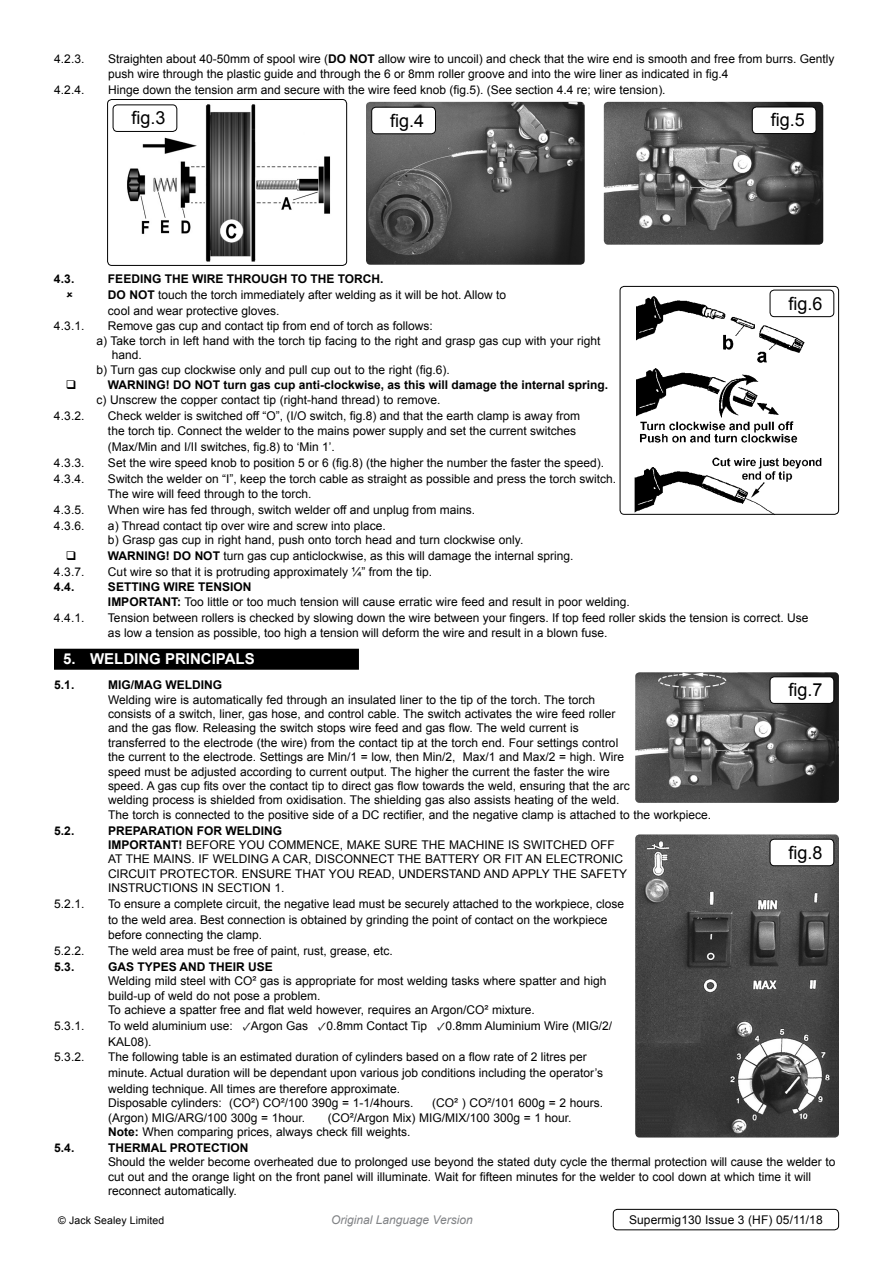
<style>
.page{position:relative;width:893px;height:1263px;background:#fff}
.page>*{position:absolute;margin:0;border:0;box-sizing:border-box;transform-origin:0 0}
.t1{font:18px "Arial";color:#000}
.t2{font:700 15px "Arial";color:#fff}
.t3{font:12px/14.4px "Arial";color:#000}
.t4{font:700 12px "Arial";color:#000}
.t5{font:italic 12px "Arial";color:#808285}
.t6{font:10.5px "Arial";letter-spacing:.01em;color:#000}
.s1{font-weight:700}
.s2{font-family:"Minion Pro";font-weight:700}
</style>
<div class="page">
<div style="left:54px;top:649px;width:305px;height:21px;background:#000"></div>
<img style="left:127px;top:104px;width:204px;height:158px">
<div style="left:107px;top:99px;width:240px;height:167px;border:1px solid #000;border-radius:4px"></div>
<div style="left:113px;top:104px;width:64px;height:28px;border:1px solid #000;border-radius:4px"></div>
<img style="left:366px;top:102px;width:219px;height:163px">
<div style="left:372px;top:107px;width:63px;height:27px;background:#fff;border-radius:4px"></div>
<div style="left:371px;top:107px;width:65px;height:27px;border:1px solid #000;border-radius:4px"></div>
<img style="left:604px;top:102px;width:219px;height:143px">
<div style="left:752px;top:107px;width:64px;height:27px;background:#fff;border-radius:4px"></div>
<div style="left:752px;top:107px;width:64px;height:27px;border:1px solid #000;border-radius:4px"></div>
<svg style="left:637px;top:285px;width:187px;height:1px"></svg>
<img style="left:637px;top:289px;width:187px;height:74px">
<img style="left:634px;top:457px;width:188px;height:56px">
<img style="left:636px;top:368px;width:162px;height:75px">
<div style="left:620px;top:286px;width:219px;height:229px;border:1px solid #000;border-radius:4px"></div>
<div style="left:770px;top:290px;width:64px;height:27px;border:1px solid #000;border-radius:4px"></div>
<img style="left:635px;top:672px;width:204px;height:131px">
<div style="left:770px;top:677px;width:64px;height:26px;background:#fff;border-radius:4px"></div>
<div style="left:770px;top:676px;width:64px;height:28px;border:1px solid #000;border-radius:4px"></div>
<img style="left:635px;top:834px;width:204px;height:303px">
<div style="left:770px;top:839px;width:64px;height:27px;background:#fff;border-radius:4px"></div>
<div style="left:770px;top:839px;width:64px;height:27px;border:1px solid #000;border-radius:4px"></div>
<div style="left:613px;top:1209px;width:226px;height:21px;border:1px solid #000;border-radius:4px"></div>
<p class="t3" style="left:54px;top:51px;width:32px">4.2.3.</p>
<p class="t3" style="left:108px;top:51px;width:728px;line-height:15.8px">Straighten about 40-50mm of spool wire (<span class="s1">DO NOT</span> allow wire to uncoil) and check that the wire end is smooth and free from burrs. Gently push wire through the plastic guide and through the 6 or 8mm roller groove and into the wire liner as indicated in fig.4</p>
<p class="t3" style="left:54px;top:83px;width:32px">4.2.4.</p>
<p class="t3" style="left:108px;top:83px;width:559px">Hinge down the tension arm and secure with the wire feed knob (fig.5). (See section 4.4 re; wire tension).</p>
<h1 class="t1" style="left:131px;top:106px;width:36px">fig.3</h1>
<h1 class="t1" style="left:390px;top:109px;width:36px">fig.4</h1>
<h1 class="t1" style="left:771px;top:108px;width:36px">fig.5</h1>
<p class="t4" style="left:54px;top:271px;width:22px">4.3.</p>
<p class="t4" style="left:108px;top:271px;width:154px">FEEDING THE WIRE THROUG</p>
<p class="t3" style="left:108px;top:271px;width:400px;line-height:15.8px;text-indent:171px"><span class="s1">H TO THE TORCH.<br>DO NOT</span> touch the torch immediately after welding as it will be hot. Allow to cool and wear protective gloves.</p>
<h1 class="t1" style="left:788px;top:291px;width:36px">fig.6</h1>
<p class="t3" style="left:54px;top:319px;width:32px">4.3.1.</p>
<p class="t3" style="left:108px;top:319px;width:326px">Remove gas cup and contact tip from end of torch as follows:</p>
<p class="t3" style="left:97px;top:334px;width:506px">a) Take torch in left hand with the torch tip facing to the right and grasp gas cup with your right</p>
<p class="t3" style="left:112px;top:348px;width:32px">hand.</p>
<p class="t3" style="left:97px;top:362px;width:355px">b) Turn gas cup clockwise only and pull cup out to the right (fig.6).</p>
<p class="t4" style="left:108px;top:377px;width:28px">WARNIN</p>
<p class="t4" style="left:157px;top:377px;width:453px">G! DO NOT TURN GAS CUP ANTI-CLOCKWISE, AS THIS WILL DAMAGE THE INTERNAL SPRING.</p>
<p class="t3" style="left:97px;top:393px;width:345px">c) Unscrew the copper contact tip (right-hand thread) to remove.</p>
<p class="t3" style="left:54px;top:408px;width:32px">4.3.2.</p>
<p class="t3" style="left:108px;top:408px;width:473px;line-height:15.8px">Check welder is switched off “O”, (I/O switch, fig.8) and that the earth clamp is away from the torch tip. Connect the welder to the mains power supply and set the current switches (Max/Min and I/II switches, fig.8) to ‘Min 1’.</p>
<p class="t3" style="left:54px;top:455px;width:32px">4.3.3.</p>
<p class="t3" style="left:108px;top:455px;width:498px">Set the wire speed knob to position 5 or 6 (fig.8) (the higher the number the faster the speed).</p>
<p class="t3" style="left:54px;top:471px;width:32px">4.3.4.</p>
<p class="t3" style="left:108px;top:471px;width:510px;line-height:15.8px">Switch the welder on “I”, keep the torch cable as straight as possible and press the torch switch.<br>The wire will feed through to the torch.</p>
<p class="t3" style="left:54px;top:503px;width:32px">4.3.5.</p>
<p class="t3" style="left:108px;top:503px;width:369px">When wire has fed through, switch welder off and unplug from mains.</p>
<p class="t3" style="left:54px;top:518px;width:32px">4.3.6.</p>
<p class="t3" style="left:108px;top:518px;width:417px">a) Thread contact tip over wire and screw into place.<br>b) Grasp gas cup in right hand, push onto torch head and turn clockwise only.</p>
<p class="t4" style="left:108px;top:548px;width:28px">WARNIN</p>
<p class="t3" style="left:157px;top:549px;width:418px"><span class="s1">G! DO NOT</span> turn gas cup anticlockwise, as this will damage the internal spring.</p>
<p class="t3" style="left:54px;top:564px;width:32px">4.3.7.</p>
<p class="t3" style="left:108px;top:564px;width:326px">Cut wire so that it is protruding approximately ¼” from the tip.</p>
<p class="t4" style="left:54px;top:579px;width:22px">4.4.</p>
<p class="t3" style="left:108px;top:580px;width:523px"><span class="s1">SETTING WIRE TENSION<br>IMPORTANT:</span> Too little or too much tension will cause erratic wire feed and result in poor welding.</p>
<p class="t3" style="left:54px;top:610px;width:32px">4.4.1.</p>
<p class="t3" style="left:108px;top:610px;width:702px;line-height:15.8px">Tension between rollers is checked by slowing down the wire between your fingers. If top feed roller skids the tension is correct. Use as low a tension as possible, too high a tension will deform the wire and result in a blown fuse.</p>
<p class="t2" style="left:63px;top:649px;width:192px">5. WELDING PRINCIPALS</p>
<p class="t4" style="left:54px;top:677px;width:22px">5.1.</p>
<p class="t4" style="left:108px;top:677px;width:113px">MIG/MAG WELDING</p>
<p class="t3" style="left:108px;top:692px;width:605px">Welding wire is automatically fed through an insulated liner to the tip of the torch. The torch<br>consists of a switch, liner, gas hose, and control cable. The switch activates the wire feed roller<br>and the gas flow. Releasing the switch stops wire feed and gas flow. The weld current is<br>transferred to the electrode (the wire) from the contact tip at the torch end. Four settings control<br>the current to the electrode. Settings are Min/1 = low, then Min/2, Max/1 and Max/2 = high. Wire<br>speed must be adjusted according to current output. The higher the current the faster the wire<br>speed. A gas cup fits over the contact tip to direct gas flow towards the weld, ensuring that the arc<br>welding process is shielded from oxidisation. The shielding gas also assists heating of the weld.<br>The torch is connected to the positive side of a DC rectifier, and the negative clamp is attached to the workpiece.</p>
<p class="t4" style="left:54px;top:822px;width:22px">5.2.</p>
<p class="t3" style="left:108px;top:823px;width:521px"><span class="s1">PREPARATION FOR WELDING<br>IMPORTANT!</span> BEFORE YOU COMMENCE, MAKE SURE THE MACHINE IS SWITCHED OFF AT THE MAINS. IF WELDING A CAR, DISCONNECT THE BATTERY OR FIT AN ELECTRONIC CIRCUIT PROTECTOR. ENSURE THAT YOU READ, UNDERSTAND AND APPLY THE SAFETY INSTRUCTIONS IN SECTION 1.</p>
<p class="t3" style="left:54px;top:897px;width:32px">5.2.1.</p>
<p class="t3" style="left:108px;top:896px;width:518px;line-height:15.8px">To ensure a complete circuit, the negative lead must be securely attached to the workpiece, close to the weld area. Best connection is obtained by grinding the point of contact on the workpiece before connecting the clamp.</p>
<p class="t3" style="left:54px;top:944px;width:32px">5.2.2.</p>
<p class="t3" style="left:108px;top:944px;width:286px">The weld area must be free of paint, rust, grease, etc.</p>
<p class="t4" style="left:54px;top:959px;width:22px">5.3.</p>
<p class="t4" style="left:108px;top:959px;width:166px">GAS TYPES AND THEIR USE</p>
<p class="t3" style="left:108px;top:974px;width:500px">Welding mild steel with CO² gas is appropriate for most welding tasks where spatter and high build-up of weld do not pose a problem.<br>To achieve a spatter free and flat weld however, requires an Argon/CO² mixture.</p>
<p class="t3" style="left:54px;top:1018px;width:32px">5.3.1.</p>
<p class="t3" style="left:108px;top:1018px;width:506px;line-height:15.8px">To weld aluminium use: <span class="s2">✓</span>Argon Gas <span class="s2">✓</span>0.8mm Contact Tip <span class="s2">✓</span>0.8mm Aluminium Wire (MIG/2/<br>KAL08).</p>
<p class="t3" style="left:54px;top:1050px;width:32px">5.3.2.</p>
<p class="t3" style="left:108px;top:1049px;width:497px;line-height:15.8px">The following table is an estimated duration of cylinders based on a flow rate of 2 litres per minute. Actual duration will be dependant upon various job conditions including the operator’s welding technique. All times are therefore approximate.</p>
<p class="t3" style="left:108px;top:1096px;width:307px">Disposable cylinders: (CO²) CO²/100 390g = 1-1/4hours.</p>
<p class="t3" style="left:432px;top:1096px;width:173px">(CO² ) CO²/101 600g = 2 hours.</p>
<p class="t3" style="left:108px;top:1110px;width:199px">(Argon) MIG/ARG/100 300g = 1hour.</p>
<h1 class="t1" style="left:788px;top:678px;width:36px">fig.7</h1>
<h1 class="t1" style="left:788px;top:840px;width:36px">fig.8</h1>
<p class="t3" style="left:108px;top:1110px;width:465px;text-indent:220px">(CO²/Argon Mix) MIG/MIX/100 300g = 1 hour.<br><span class="s1">NOTE:</span> When comparing prices, always check fill weights.</p>
<p class="t4" style="left:54px;top:1140px;width:22px">5.4.</p>
<p class="t4" style="left:108px;top:1140px;width:142px">THERMAL PROTECTION</p>
<p class="t3" style="left:108px;top:1155px;width:729px">Should the welder become overheated due to prolonged use beyond the stated duty cycle the thermal protection will cause the welder to cut out and the orange light on the front panel will illuminate. Wait for fifteen minutes for the welder to cool down at which time it will reconnect automatically.</p>
<p class="t6" style="left:58px;top:1213px;width:108px">© Jack Sealey Limited</p>
<p class="t5" style="left:331px;top:1212px;width:143px">Original Language Version</p>
<p class="t3" style="left:629px;top:1213px;width:195px">Supermig130 Issue 3 (HF) 05/11/18</p>
</div>
